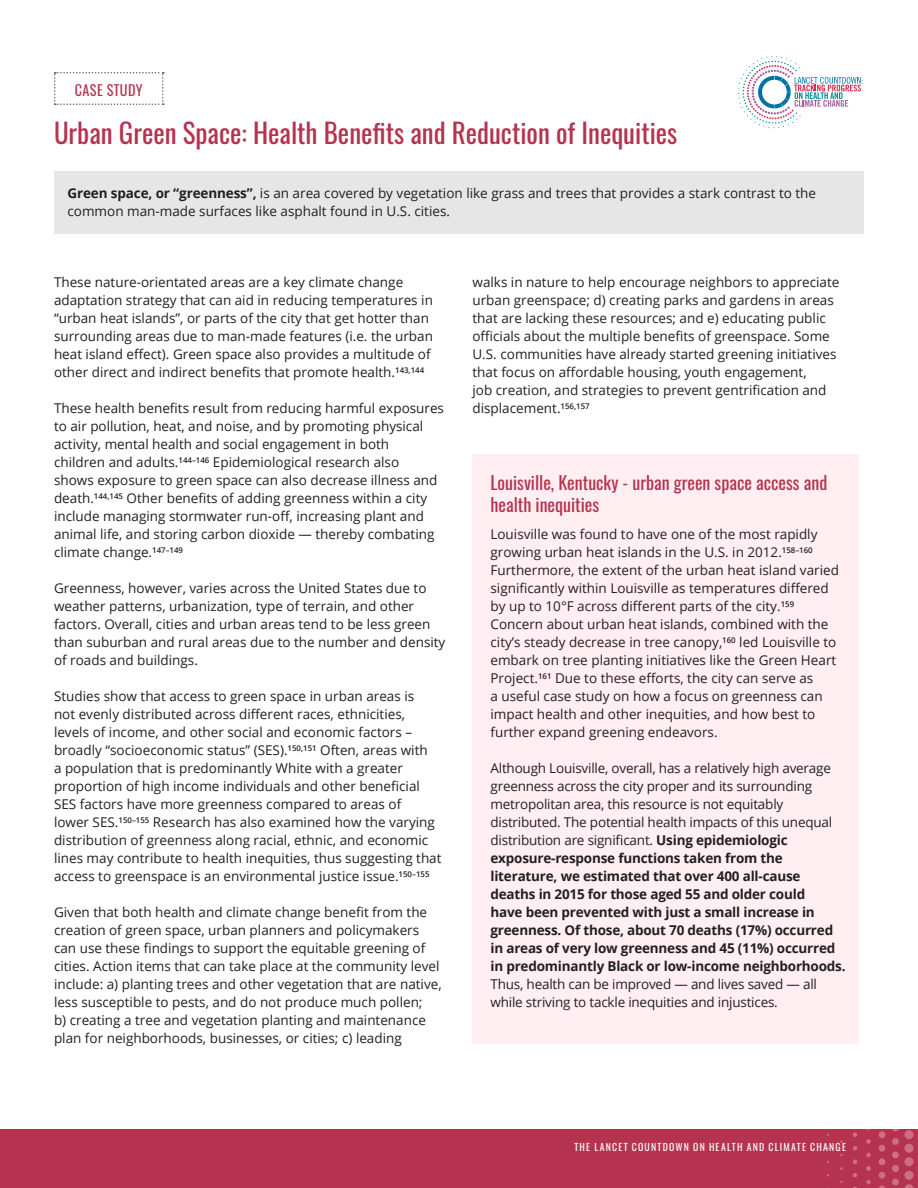
<style>
.page{position:relative;width:918px;height:1188px;background:#fff}
.page>*{position:absolute;margin:0;border:0;box-sizing:border-box;transform-origin:0 0}
.Header_1{font:27px "Oswald";color:#b5334f}
.Subhead_2_Lines{font:18px/22.5px "Oswald";color:#b5334f}
.case_study{font:14.25px "Oswald";letter-spacing:.025em;color:#b5334f}
.text_9_12{font:13.5px/18px "Open Sans";color:#231f20}
.text_9_12-2{font:700 13.5px/18px "Open Sans";letter-spacing:-.015em;color:#231f20}
.text_9_12_intro{font:13.5px/18px "Open Sans";color:#231f20}
.t1{font:9.75px "Oswald";letter-spacing:.125em;color:#fff}
.s1{font-weight:700}
.s2{font-weight:400}
</style>
<div class="page">
<div style="left:0;top:1130px;width:918px;height:58px;background:#b5334f"></div>
<div style="left:892px;top:1125px;width:7px;height:6px;background:#cb7084;border-radius:50%"></div>
<div style="left:892px;top:1138px;width:7px;height:7px;background:#cb7084;border-radius:50%"></div>
<div style="left:892px;top:1152px;width:7px;height:6px;background:#cb7084;border-radius:50%"></div>
<div style="left:879px;top:1131px;width:6px;height:7px;background:#cb7084;border-radius:50%"></div>
<div style="left:879px;top:1145px;width:6px;height:7px;background:#cb7084;border-radius:50%"></div>
<div style="left:879px;top:1158px;width:6px;height:7px;background:#cb7084;border-radius:50%"></div>
<svg style="left:866px;top:1139px;width:5px;height:5px"></svg>
<svg style="left:866px;top:1153px;width:5px;height:4px"></svg>
<svg style="left:853px;top:1132px;width:4px;height:5px"></svg>
<svg style="left:853px;top:1146px;width:4px;height:4px"></svg>
<svg style="left:853px;top:1160px;width:4px;height:4px"></svg>
<svg style="left:904px;top:1130px;width:10px;height:58px"></svg>
<div style="left:892px;top:1165px;width:7px;height:7px;background:#cb7084;border-radius:50%"></div>
<div style="left:892px;top:1179px;width:7px;height:6px;background:#cb7084;border-radius:50%"></div>
<div style="left:879px;top:1172px;width:6px;height:7px;background:#cb7084;border-radius:50%"></div>
<svg style="left:879px;top:1185px;width:6px;height:3px"></svg>
<svg style="left:866px;top:1166px;width:5px;height:5px"></svg>
<svg style="left:866px;top:1180px;width:5px;height:4px"></svg>
<svg style="left:853px;top:1173px;width:4px;height:5px"></svg>
<div style="left:778px;top:1112px;width:140px;height:18px;background:#fff"></div>
<hr style="left:0;top:1130px;width:1px;height:58px;background:#0b6fa1">
<div style="left:472px;top:454px;width:388px;height:590px;background:#ffeff3"></div>
<div style="left:54px;top:171px;width:810px;height:63px;background:#e6e6e6"></div>
<svg style="left:54px;top:72px;width:110px;height:33px"></svg>
<svg style="left:738px;top:56px;width:125px;height:72px"></svg>
<p class="case_study" style="left:75px;top:80px;width:69px">CASE STUDY</p>
<p class="Header_1" style="left:54px;top:114px;width:625px">Urban Green Space: Health Benefits and Reduction of Inequities</p>
<p class="text_9_12_intro" style="left:68px;top:184px;width:750px"><span class="s1">Green space, or “greenness”,</span> is an area covered by vegetation like grass and trees that provides a stark contrast to the common man-made surfaces like asphalt found in U.S. cities.</p>
<p class="text_9_12" style="left:54px;top:273px;width:381px">These nature-orientated areas are a key climate change adaptation strategy that can aid in reducing temperatures in “urban heat islands”, or parts of the city that get hotter than surrounding areas due to man-made features (i.e. the urban heat island effect). Green space also provides a multitude of other direct and indirect benefits that promote health.<sup>143,144</sup></p>
<p class="text_9_12" style="left:54px;top:399px;width:392px">These health benefits result from reducing harmful exposures to air pollution, heat, and noise, and by promoting physical activity, mental health and social engagement in both<br>children and adults.<sup>144–146</sup> Epidemiological research also<br>shows exposure to green space can also decrease illness and death.<sup>144,145</sup> Other benefits of adding greenness within a city include managing stormwater run-off, increasing plant and animal life, and storing carbon dioxide — thereby combating climate change.<sup>147–149</sup></p>
<p class="text_9_12" style="left:54px;top:579px;width:393px">Greenness, however, varies across the United States due to weather patterns, urbanization, type of terrain, and other factors. Overall, cities and urban areas tend to be less green than suburban and rural areas due to the number and density of roads and buildings.</p>
<p class="text_9_12" style="left:54px;top:687px;width:389px">Studies show that access to green space in urban areas is<br>not evenly distributed across different races, ethnicities, levels of income, and other social and economic factors – broadly “socioeconomic status” (SES).<sup>150,151</sup> Often, areas with<br>a population that is predominantly White with a greater proportion of high income individuals and other beneficial SES factors have more greenness compared to areas of<br>lower SES.<sup>150–155</sup> Research has also examined how the varying distribution of greenness along racial, ethnic, and economic lines may contribute to health inequities, thus suggesting that access to greenspace is an environmental justice issue.<sup>150–155</sup></p>
<p class="text_9_12" style="left:54px;top:903px;width:389px">Given that both health and climate change benefit from the creation of green space, urban planners and policymakers can use these findings to support the equitable greening of cities. Action items that can take place at the community level include: a) planting trees and other vegetation that are native, less susceptible to pests, and do not produce much pollen;<br>b) creating a tree and vegetation planting and maintenance plan for neighborhoods, businesses, or cities; c) leading</p>
<p class="text_9_12" style="left:472px;top:273px;width:368px">walks in nature to help encourage neighbors to appreciate urban greenspace; d) creating parks and gardens in areas that are lacking these resources; and e) educating public officials about the multiple benefits of greenspace. Some U.S. communities have already started greening initiatives that focus on affordable housing, youth engagement,<br>job creation, and strategies to prevent gentrification and displacement.<sup>156,157</sup></p>
<p class="Subhead_2_Lines" style="left:490px;top:471px;width:338px">Louisville, Kentucky - urban green space access and health inequities</p>
<p class="text_9_12" style="left:490px;top:525px;width:350px">Louisville was found to have one of the most rapidly growing urban heat islands in the U.S. in 2012.<sup>158–160<br></sup>Furthermore, the extent of the urban heat island varied significantly within Louisville as temperatures differed by up to 10°F across different parts of the city.<sup>159<br></sup>Concern about urban heat islands, combined with the city’s steady decrease in tree canopy,<sup>160</sup> led Louisville to embark on tree planting initiatives like the Green Heart Project.<sup>161</sup> Due to these efforts, the city can serve as<br>a useful case study on how a focus on greenness can impact health and other inequities, and how best to further expand greening endeavors.</p>
<p class="text_9_12-2" style="left:490px;top:759px;width:357px"><span class="s2">Although Louisville, overall, has a relatively high average greenness across the city proper and its surrounding metropolitan area, this resource is not equitably distributed. The potential health impacts of this unequal distribution are significant.</span> Using epidemiologic exposure-response functions taken from the literature, we estimated that over 400 all-cause deaths in 2015 for those aged 55 and older could<br>have been prevented with just a small increase in greenness. Of those, about 70 deaths (17%) occurred in areas of very low greenness and 45 (11%) occurred in predominantly Black or low-income neighborhoods.<br><span class="s2">Thus, health can be improved — and lives saved — all while striving to tackle inequities and injustices.</span></p>
<p class="t1" style="left:574px;top:1141px;width:273px">THE LANCET COUNTDOWN ON HEALTH AND CLIMATE CHANGE</p>
</div>
